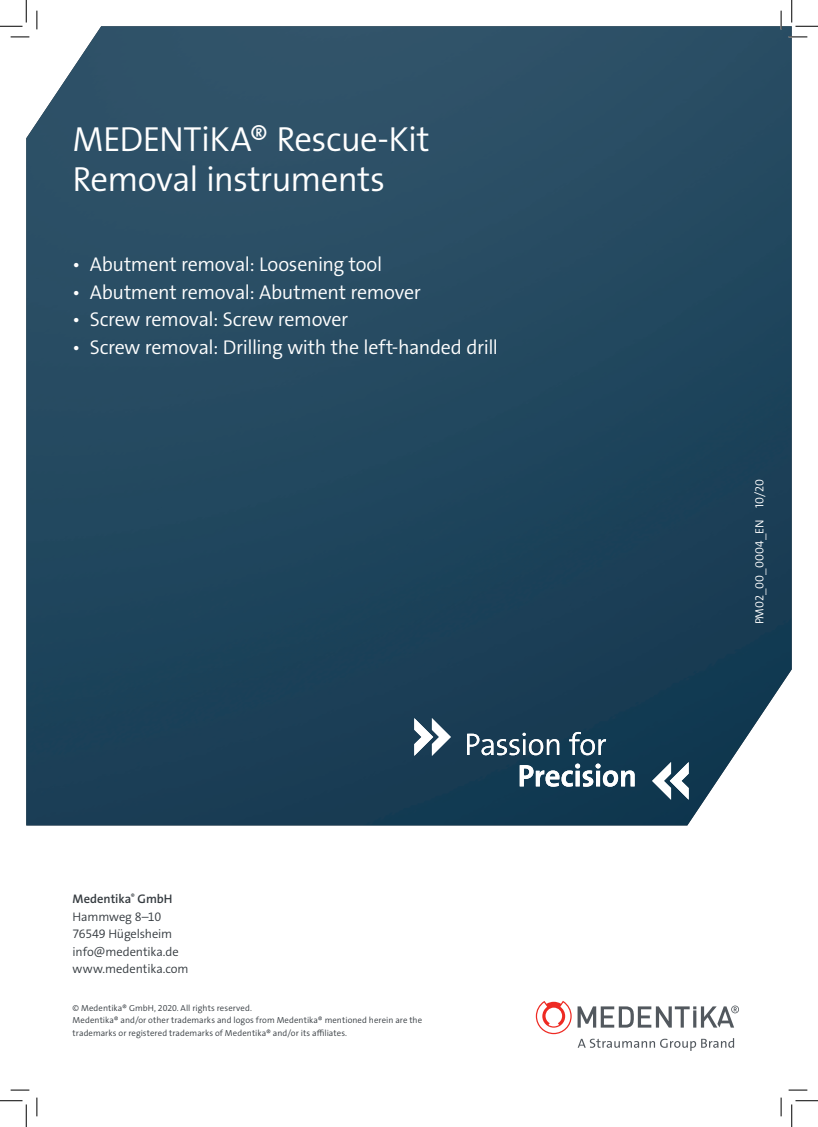
<style>
.page{position:relative;width:818px;height:1127px;background:#fff}
.page>*{position:absolute;margin:0;border:0;box-sizing:border-box;transform-origin:0 0}
.t1{font:35px/40px "The Sans LP4 Se Lig";letter-spacing:-.02em;color:#fff}
.t2{font:20px "The Sans LP4 Se Lig";letter-spacing:-.015em;color:#fff}
.t3{font:12.5px/17.5px "The Sans LP4 Se Lig";letter-spacing:-.01em;color:#353b40}
.t4{font:12.5px "The Sans LP6 Se Bld";color:#353b40}
.t5{font:11.88px "The Sans LP4 Se Lig";color:#fff}
.t6{font:8.75px/12.5px "The Sans LP4 Se Lig";letter-spacing:.005em;color:#353b40}
</style>
<div class="page">
<svg style="left:536px;top:1001px;width:203px;height:49px"></svg>
<img style="left:26px;top:26px;width:766px;height:799px">
<svg style="left:414px;top:718px;width:37px;height:37px"></svg>
<svg style="left:652px;top:761px;width:37px;height:38px"></svg>
<svg style="left:520px;top:763px;width:115px;height:23px"></svg>
<svg style="left:467px;top:731px;width:139px;height:24px"></svg>
<svg style="left:11px;top:36px;width:18px;height:2px"></svg>
<svg style="left:788px;top:36px;width:19px;height:2px"></svg>
<svg style="left:11px;top:1089px;width:18px;height:1px"></svg>
<svg style="left:788px;top:1089px;width:19px;height:1px"></svg>
<svg style="left:36px;top:11px;width:2px;height:18px"></svg>
<svg style="left:36px;top:1097px;width:2px;height:18px"></svg>
<svg style="left:780px;top:11px;width:2px;height:18px"></svg>
<svg style="left:780px;top:1097px;width:2px;height:18px"></svg>
<svg style="left:0;top:0;width:27px;height:27px"></svg>
<svg style="left:0;top:1100px;width:27px;height:26px"></svg>
<svg style="left:791px;top:0;width:27px;height:27px"></svg>
<svg style="left:791px;top:1100px;width:27px;height:26px"></svg>
<h1 class="t1" style="left:73px;top:119px;width:359px">MEDENTiKA® Rescue-Kit<br>Removal instruments</h1>
<h2 class="t2" style="left:72px;top:251px;width:312px">• Abutment removal: Loosening tool</h2>
<h2 class="t2" style="left:72px;top:279px;width:350px">• Abutment removal: Abutment remover</h2>
<h2 class="t2" style="left:72px;top:306px;width:278px">• Screw removal: Screw remover</h2>
<h2 class="t2" style="left:72px;top:334px;width:427px">• Screw removal: Drilling with the left-handed drill</h2>
<h3 class="t4" style="left:73px;top:890px;width:102px">Medentika<sup>®</sup> GmbH</h3>
<h3 class="t3" style="left:73px;top:907px;width:117px">Hammweg 8–10<br>76549 Hügelsheim info@medentika.de www.medentika.com</h3>
<p class="t6" style="left:73px;top:1001px;width:351px">© Medentika® GmbH, 2020. All rights reserved.<br>Medentika® and/or other trademarks and logos from Medentika® mentioned herein are the trademarks or registered trademarks of Medentika® and/or its affiliates.</p>
<h3 class="t5" style="left:752px;top:624px;width:147px;rotate:-90deg">PM02_00_0004_EN 10/20</h3>
</div>
